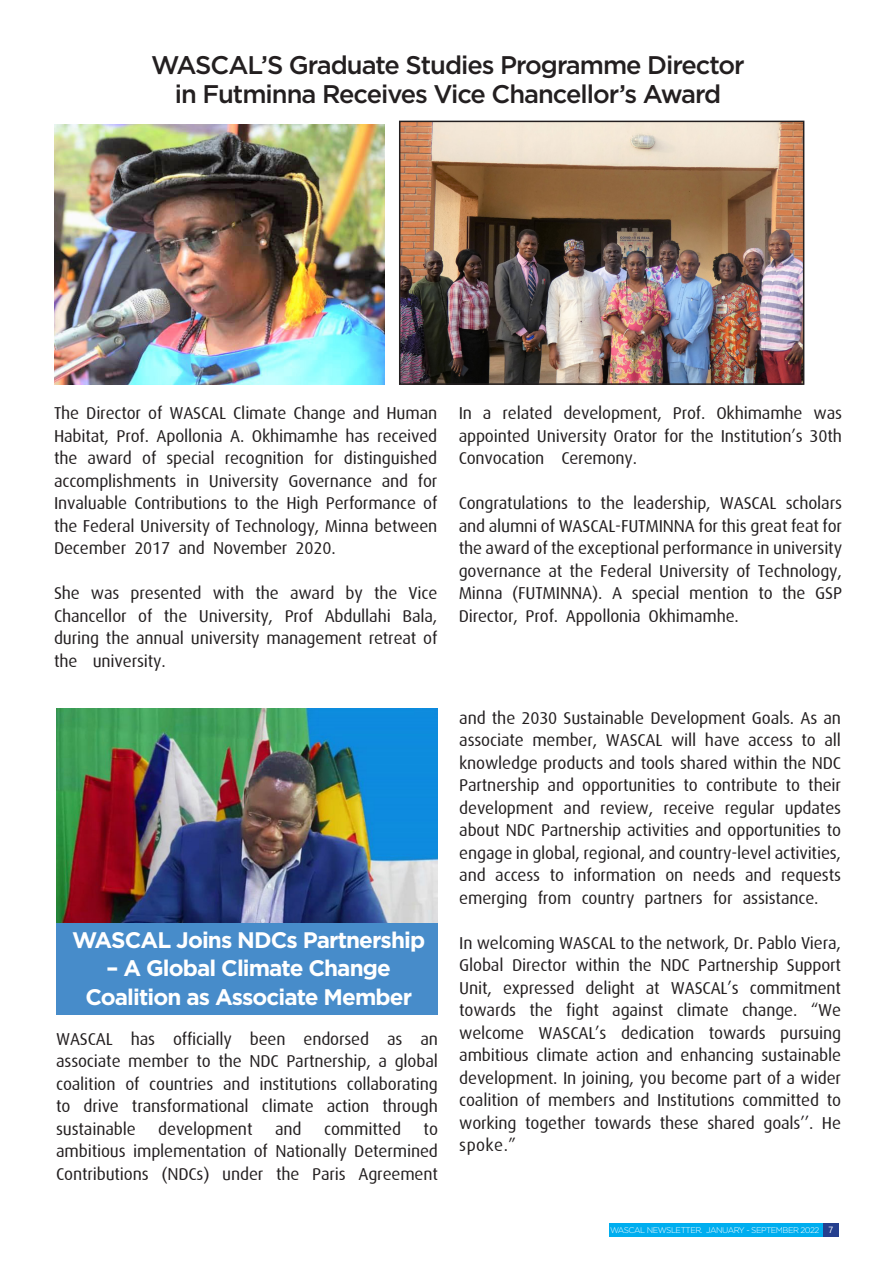
<style>
.page{position:relative;width:893px;height:1263px;background:#fff}
.page>*{position:absolute;margin:0;border:0;box-sizing:border-box;transform-origin:0 0}
.t1{font:500 25.5px "Gotham";letter-spacing:-.04em;color:#231f20}
.t2{font:700 22.5px/28.5px "Gotham";letter-spacing:-.04em;color:#fff;text-align:center}
.t3{font:17.25px/22.5px "Dax";letter-spacing:-.01em;color:#231f20;text-align:justify}
.t4{font:300 8.25px "Gotham";letter-spacing:-.06em;color:#fff}
.s1{font-family:"Segoe UI";font-weight:400;font-size:9px}
</style>
<div class="page">
<div style="left:609px;top:1223px;width:215px;height:14px;background:#00aeef"></div>
<div style="left:823px;top:1223px;width:16px;height:14px;background:#253f8e"></div>
<img style="left:54px;top:124px;width:331px;height:261px">
<img style="left:402px;top:124px;width:399px;height:258px">
<div style="left:399px;top:121px;width:405px;height:264px;border:2px solid #231f20"></div>
<img style="left:56px;top:708px;width:382px;height:215px">
<div style="left:56px;top:923px;width:382px;height:91px;background:#478cca"></div>
<p class="t1" style="left:151px;top:49px;width:595px">WASCAL’S Graduate Studies Programme Director</p>
<p class="t1" style="left:175px;top:77px;width:548px">in Futminna Receives Vice Chancellor’s Award</p>
<p class="t3" style="left:54px;top:402px;width:385px">The Director of WASCAL Climate Change and Human Habitat, Prof. Apollonia A. Okhimamhe has received the award of special recognition for distinguished accomplishments in University Governance and for Invaluable Contributions to the High Performance of the Federal University of Technology, Minna between December 2017 and November 2020.</p>
<p class="t3" style="left:54px;top:582px;width:385px">She was presented with the award by the Vice Chancellor of the University, Prof Abdullahi Bala, during the annual university management retreat of the university.</p>
<p class="t2" style="left:72px;top:925px;width:354px">WASCAL Joins NDCs Partnership</p>
<p class="t2" style="left:85px;top:954px;width:328px">– A Global Climate Change<br>Coalition as Associate Member</p>
<p class="t3" style="left:56px;top:1028px;width:383px">WASCAL has officially been endorsed as an associate member to the NDC Partnership, a global coalition of countries and institutions collaborating to drive transformational climate action through sustainable</p>
<p class="t3" style="left:158px;top:1118px;width:96px">development</p>
<p class="t3" style="left:275px;top:1118px;width:28px">and</p>
<p class="t3" style="left:324px;top:1118px;width:78px">committed</p>
<p class="t3" style="left:56px;top:1118px;width:383px;text-indent:367px">to ambitious implementation of Nationally Determined Contributions (NDCs) under the Paris Agreement</p>
<p class="t3" style="left:459px;top:402px;width:385px">In a related development, Prof. Okhimamhe was appointed University Orator for the Institution’s 30th Convocation Ceremony.</p>
<p class="t3" style="left:459px;top:492px;width:385px">Congratulations to the leadership, WASCAL scholars and alumni of WASCAL-FUTMINNA for this great feat for the award of the exceptional performance in university governance at the Federal University of Technology, Minna (FUTMINNA). A special mention to the GSP Director, Prof. Appollonia Okhimamhe.</p>
<p class="t3" style="left:459px;top:707px;width:383px">and the 2030 Sustainable Development Goals. As an associate member, WASCAL will have access to all knowledge products and tools shared within the NDC Partnership and opportunities to contribute to their development and review, receive regular updates about NDC Partnership activities and opportunities to engage in global, regional, and country-level activities, and access to information on needs and requests emerging from country partners for assistance.</p>
<p class="t3" style="left:459px;top:932px;width:383px">In welcoming WASCAL to the network, Dr. Pablo Viera, Global Director within the NDC Partnership Support Unit, expressed delight at WASCAL’s commitment towards the fight against climate change. “We welcome WASCAL’s dedication towards pursuing ambitious climate action and enhancing sustainable development. In joining, you become part of a wider coalition of members and Institutions committed to working together towards these shared goals’’. He spoke.”</p>
<p class="t4" style="left:610px;top:1225px;width:225px">WASCAL NEWSLETTER. JANUARY - SEPTEMBER 2022 <span class="s1">7</span></p>
</div>
